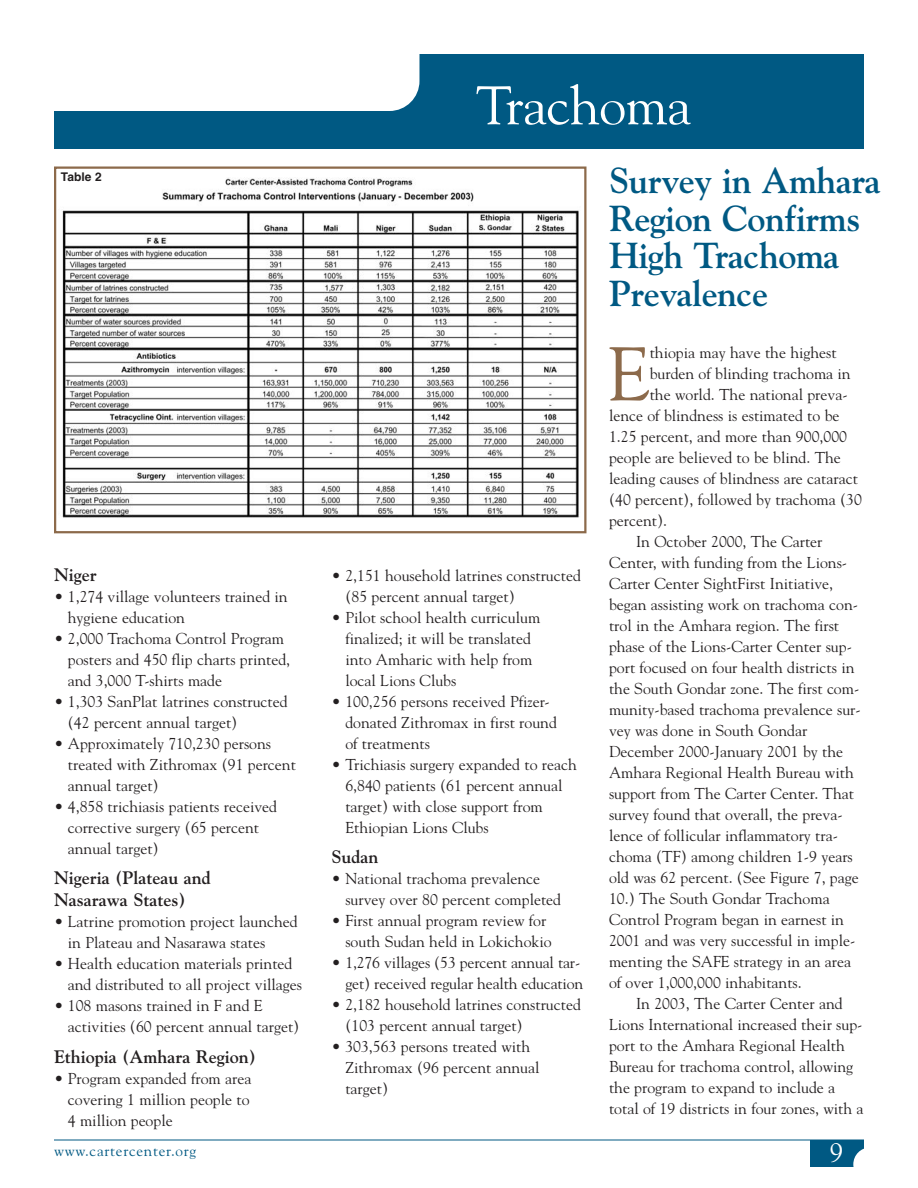
<style>
.page{position:relative;width:918px;height:1188px;background:#fff}
.page>*{position:absolute;margin:0;border:0;box-sizing:border-box;transform-origin:0 0}
.t1{font:75.3px "Goudy";color:#8c6a4b}
.t2{font:54px "Goudy";letter-spacing:-.01em;color:#fff}
.t3{font:36px/37.5px "Goudy Bold Os F";letter-spacing:-.015em;color:#005983}
.t4{font:27px "Goudy";color:#fff}
.t5{font:18px/21.6px "Goudy Bold Os F";color:#231f20}
.t6{font:15.75px/21px "Goudy";color:#231f20}
.t7{font:15px "Goudy";letter-spacing:.05em;color:#005983}
.t8{font:700 12px "Helvetica";color:#231f20}
</style>
<div class="page">
<div style="left:54px;top:54px;width:810px;height:94px;background:#005983"></div>
<div style="left:810px;top:1140px;width:54px;height:27px;background:#005983"></div>
<div style="left:853px;top:1147px;width:54px;height:34px;background:#fff;border-radius:17px"></div>
<hr style="left:54px;top:1140px;width:810px;height:1px;background:#005983">
<div style="left:54px;top:54px;width:365px;height:57px;background:#fff"></div>
<div style="left:54px;top:166px;width:532px;height:367px;border:2px solid #8c6a4b"></div>
<img style="left:62px;top:177px;width:517px;height:341px">
<div style="left:61px;top:172px;width:72px;height:20px;background:#fff"></div>
<p class="t8" style="left:61px;top:172px;width:42px">Table 2</p>
<p class="t5" style="left:54px;top:565px;width:44px">Niger</p>
<p class="t6" style="left:68px;top:587px;width:221px;text-indent:-14px">• 1,274 village volunteers trained in hygiene education</p>
<p class="t6" style="left:68px;top:629px;width:224px;text-indent:-14px">• 2,000 Trachoma Control Program posters and 450 flip charts printed, and 3,000 T-shirts made</p>
<p class="t6" style="left:68px;top:692px;width:221px;text-indent:-14px">• 1,303 SanPlat latrines constructed (42 percent annual target)</p>
<p class="t6" style="left:68px;top:734px;width:230px;text-indent:-14px">• Approximately 710,230 persons treated with Zithromax (91 percent annual target)</p>
<p class="t6" style="left:68px;top:797px;width:211px;text-indent:-14px">• 4,858 trichiasis patients received corrective surgery (65 percent annual target)</p>
<p class="t5" style="left:54px;top:869px;width:158px">Nigeria (Plateau and<br>Nasarawa States)</p>
<p class="t6" style="left:68px;top:912px;width:231px;text-indent:-14px">• Latrine promotion project launched in Plateau and Nasarawa states</p>
<p class="t6" style="left:68px;top:954px;width:236px;text-indent:-14px">• Health education materials printed and distributed to all project villages</p>
<p class="t6" style="left:68px;top:996px;width:233px;text-indent:-14px">• 108 masons trained in F and E activities (60 percent annual target)</p>
<p class="t5" style="left:54px;top:1047px;width:203px">Ethiopia (Amhara Region)</p>
<p class="t6" style="left:68px;top:1069px;width:185px;text-align:justify;text-indent:-14px">• Program expanded from area covering 1 million people to 4 million people</p>
<h2 class="t2" style="left:476px;top:84px;width:217px">Trachoma</h2>
<p class="t6" style="left:345px;top:566px;width:237px;text-indent:-14px">• 2,151 household latrines constructed (85 percent annual target)</p>
<p class="t6" style="left:345px;top:608px;width:196px;text-indent:-14px">• Pilot school health curriculum finalized; it will be translated into Amharic with help from local Lions Clubs</p>
<p class="t6" style="left:345px;top:692px;width:213px;text-indent:-14px">• 100,256 persons received Pfizer&shy;donated Zithromax in first round of treatments</p>
<p class="t6" style="left:345px;top:755px;width:233px;text-indent:-14px">• Trichiasis surgery expanded to reach<br>6,840 patients (61 percent annual target) with close support from<br>Ethiopian Lions Clubs</p>
<p class="t5" style="left:332px;top:848px;width:49px">Sudan</p>
<p class="t6" style="left:345px;top:870px;width:217px;text-indent:-14px">• National trachoma prevalence survey over 80 percent completed</p>
<p class="t6" style="left:345px;top:912px;width:208px;text-indent:-14px">• First annual program review for south Sudan held in Lokichokio</p>
<p class="t6" style="left:332px;top:954px;width:253px;text-align:right">• 1,276 villages (53 percent annual tar&shy;get) received regular health education</p>
<p class="t6" style="left:345px;top:996px;width:237px;text-indent:-14px">• 2,182 household latrines constructed (103 percent annual target)</p>
<p class="t6" style="left:345px;top:1038px;width:196px;text-indent:-14px">• 303,563 persons treated with<br>Zithromax (96 percent annual target)</p>
<h3 class="t3" style="left:609px;top:165px;width:273px">Survey in Amhara<br>Region Confirms<br>High Trachoma<br>Prevalence</h3>
<h1 class="t1" style="left:608px;top:344px;width:43px">E</h1>
<p class="t6" style="left:650px;top:344px;width:189px">thiopia may have the highest</p>
<p class="t6" style="left:650px;top:365px;width:203px">burden of blinding trachoma in</p>
<p class="t6" style="left:650px;top:386px;width:199px">the world. The national preva-</p>
<p class="t6" style="left:609px;top:407px;width:232px">lence of blindness is estimated to be</p>
<p class="t6" style="left:609px;top:428px;width:240px">1.25 percent, and more than 900,000</p>
<p class="t6" style="left:609px;top:449px;width:233px">people are believed to be blind. The</p>
<p class="t6" style="left:609px;top:470px;width:250px">leading causes of blindness are cataract</p>
<p class="t6" style="left:609px;top:491px;width:254px">(40 percent), followed by trachoma (30</p>
<p class="t6" style="left:609px;top:512px;width:60px">percent).</p>
<p class="t6" style="left:636px;top:533px;width:188px">In October 2000, The Carter</p>
<p class="t6" style="left:609px;top:554px;width:240px">Center, with funding from the Lions-</p>
<p class="t6" style="left:609px;top:575px;width:226px">Carter Center SightFirst Initiative,</p>
<p class="t6" style="left:609px;top:596px;width:251px">began assisting work on trachoma con-</p>
<p class="t6" style="left:609px;top:617px;width:232px">trol in the Amhara region. The first</p>
<p class="t6" style="left:609px;top:638px;width:244px">phase of the Lions-Carter Center sup-</p>
<p class="t6" style="left:609px;top:659px;width:247px">port focused on four health districts in</p>
<p class="t6" style="left:609px;top:680px;width:252px">the South Gondar zone. The first com-</p>
<p class="t6" style="left:609px;top:701px;width:253px">munity-based trachoma prevalence sur-</p>
<p class="t6" style="left:609px;top:722px;width:200px">vey was done in South Gondar</p>
<p class="t6" style="left:609px;top:743px;width:236px">December 2000-January 2001 by the</p>
<p class="t6" style="left:609px;top:764px;width:246px">Amhara Regional Health Bureau with</p>
<p class="t6" style="left:609px;top:785px;width:247px">support from The Carter Center. That</p>
<p class="t6" style="left:609px;top:806px;width:235px">survey found that overall, the preva-</p>
<p class="t6" style="left:609px;top:827px;width:230px">lence of follicular inflammatory tra-</p>
<p class="t6" style="left:609px;top:848px;width:245px">choma (TF) among children 1-9 years</p>
<p class="t6" style="left:609px;top:869px;width:251px">old was 62 percent. (See Figure 7, page</p>
<p class="t6" style="left:609px;top:890px;width:222px">10.) The South Gondar Trachoma</p>
<p class="t6" style="left:609px;top:911px;width:237px">Control Program began in earnest in</p>
<p class="t6" style="left:609px;top:932px;width:248px">2001 and was very successful in imple-</p>
<p class="t6" style="left:609px;top:953px;width:244px">menting the SAFE strategy in an area</p>
<p class="t6" style="left:609px;top:974px;width:194px">of over 1,000,000 inhabitants.</p>
<p class="t6" style="left:636px;top:995px;width:208px">In 2003, The Carter Center and</p>
<p class="t6" style="left:609px;top:1016px;width:255px">Lions International increased their sup-</p>
<p class="t6" style="left:609px;top:1037px;width:237px">port to the Amhara Regional Health</p>
<p class="t6" style="left:609px;top:1058px;width:246px">Bureau for trachoma control, allowing</p>
<p class="t6" style="left:609px;top:1079px;width:228px">the program to expand to include a</p>
<p class="t6" style="left:609px;top:1100px;width:256px">total of 19 districts in four zones, with a</p>
<p class="t7" style="left:54px;top:1145px;width:144px">www.cartercenter.org</p>
<h3 class="t4" style="left:830px;top:1142px;width:15px">9</h3>
</div>
